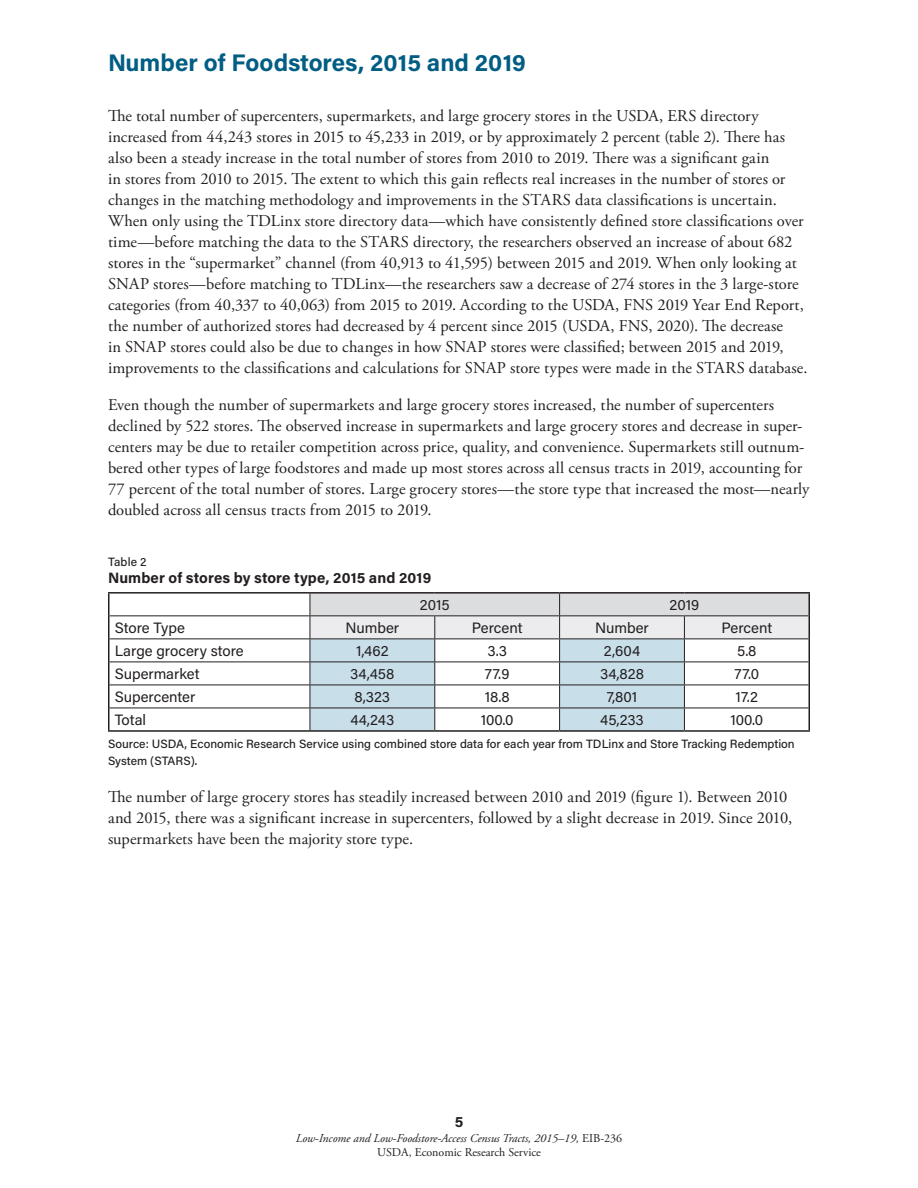
<style>
.page{position:relative;width:918px;height:1188px;background:#fff}
.page>*{position:absolute;margin:0;border:0;box-sizing:border-box;transform-origin:0 0}
.H1_-_Add_Chapters{font:700 24px "Acumin Pro";color:#005d83}
.P_-_Body_Text{font:16.5px/21px "Adobe Garamond Pro";letter-spacing:.005em;color:#231f20}
.t1{font:15px "Acumin Pro";color:#231f20}
.P_-_Table___Figure_T{font:700 15px "Acumin Pro";letter-spacing:.01em;color:#231f20}
.P_-_Body_Text-2{font:500 12px/16.5px "Acumin Pro";color:#231f20}
.t2{font:italic 12px/14.4px "Adobe Garamond Pro";color:#231f20;text-align:center}
.P_-_Table___Figure_T-2{font:500 12px "Acumin Pro";letter-spacing:.01em;color:#231f20}
.s1{font-style:normal}
</style>
<div class="page">
<hr style="left:108px;top:592px;width:202px;height:2px;background:#231f20">
<hr style="left:108px;top:594px;width:2px;height:22px;background:#231f20">
<hr style="left:310px;top:592px;width:125px;height:2px;background:#231f20">
<hr style="left:435px;top:592px;width:125px;height:2px;background:#231f20">
<hr style="left:560px;top:592px;width:124px;height:2px;background:#231f20">
<hr style="left:684px;top:592px;width:126px;height:2px;background:#231f20">
<hr style="left:808px;top:594px;width:2px;height:22px;background:#231f20">
<hr style="left:108px;top:616px;width:2px;height:23px;background:#231f20">
<hr style="left:808px;top:616px;width:2px;height:23px;background:#231f20">
<hr style="left:108px;top:639px;width:2px;height:23px;background:#231f20">
<hr style="left:808px;top:639px;width:2px;height:23px;background:#231f20">
<hr style="left:108px;top:662px;width:2px;height:23px;background:#231f20">
<hr style="left:808px;top:662px;width:2px;height:23px;background:#231f20">
<hr style="left:108px;top:685px;width:2px;height:23px;background:#231f20">
<hr style="left:808px;top:685px;width:2px;height:23px;background:#231f20">
<hr style="left:108px;top:708px;width:2px;height:22px;background:#231f20">
<hr style="left:808px;top:708px;width:2px;height:22px;background:#231f20">
<hr style="left:108px;top:730px;width:202px;height:2px;background:#231f20">
<hr style="left:310px;top:730px;width:125px;height:2px;background:#231f20">
<hr style="left:435px;top:730px;width:125px;height:2px;background:#231f20">
<hr style="left:560px;top:730px;width:124px;height:2px;background:#231f20">
<hr style="left:684px;top:730px;width:126px;height:2px;background:#231f20">
<hr style="left:110px;top:615px;width:200px;height:1px;background:#231f20">
<hr style="left:110px;top:638px;width:200px;height:1px;background:#231f20">
<hr style="left:110px;top:662px;width:200px;height:1px;background:#231f20">
<hr style="left:110px;top:685px;width:200px;height:1px;background:#231f20">
<hr style="left:110px;top:708px;width:200px;height:1px;background:#231f20">
<svg style="left:310px;top:593px;width:499px;height:138px"></svg>
<h1 class="H1_-_Add_Chapters" style="left:108px;top:46px;width:420px">Number of Foodstores, 2015 and 2019</h1>
<p class="P_-_Body_Text" style="left:108px;top:106px;width:701px">The total number of supercenters, supermarkets, and large grocery stores in the USDA, ERS directory increased from 44,243 stores in 2015 to 45,233 in 2019, or by approximately 2 percent (table 2). There has also been a steady increase in the total number of stores from 2010 to 2019. There was a significant gain<br>in stores from 2010 to 2015. The extent to which this gain reflects real increases in the number of stores or changes in the matching methodology and improvements in the STARS data classifications is uncertain.<br>When only using the TDLinx store directory data—which have consistently defined store classifications over time—before matching the data to the STARS directory, the researchers observed an increase of about 682 stores in the “supermarket” channel (from 40,913 to 41,595) between 2015 and 2019. When only looking at SNAP stores—before matching to TDLinx—the researchers saw a decrease of 274 stores in the 3 large-store categories (from 40,337 to 40,063) from 2015 to 2019. According to the USDA, FNS 2019 Year End Report, the number of authorized stores had decreased by 4 percent since 2015 (USDA, FNS, 2020). The decrease<br>in SNAP stores could also be due to changes in how SNAP stores were classified; between 2015 and 2019, improvements to the classifications and calculations for SNAP store types were made in the STARS database.</p>
<p class="P_-_Body_Text" style="left:108px;top:395px;width:703px">Even though the number of supermarkets and large grocery stores increased, the number of supercenters declined by 522 stores. The observed increase in supermarkets and large grocery stores and decrease in super&shy;centers may be due to retailer competition across price, quality, and convenience. Supermarkets still outnum&shy;bered other types of large foodstores and made up most stores across all census tracts in 2019, accounting for 77 percent of the total number of stores. Large grocery stores—the store type that increased the most—nearly doubled across all census tracts from 2015 to 2019.</p>
<h1 class="P_-_Table___Figure_T-2" style="left:108px;top:554px;width:40px">Table 2</h1>
<h1 class="P_-_Table___Figure_T" style="left:108px;top:567px;width:325px">Number of stores by store type, 2015 and 2019</h1>
<p class="t1" style="left:420px;top:594px;width:31px">2015</p>
<p class="t1" style="left:669px;top:594px;width:31px">2019</p>
<p class="t1" style="left:115px;top:617px;width:72px">Store Type</p>
<p class="t1" style="left:346px;top:617px;width:55px">Number</p>
<p class="t1" style="left:472px;top:617px;width:52px">Percent</p>
<p class="t1" style="left:595px;top:617px;width:55px">Number</p>
<p class="t1" style="left:721px;top:617px;width:52px">Percent</p>
<p class="t1" style="left:115px;top:640px;width:130px">Large grocery store</p>
<p class="t1" style="left:356px;top:640px;width:34px">1,462</p>
<p class="t1" style="left:487px;top:640px;width:21px">3.3</p>
<p class="t1" style="left:604px;top:640px;width:38px">2,604</p>
<p class="t1" style="left:737px;top:640px;width:21px">5.8</p>
<p class="t1" style="left:115px;top:663px;width:86px">Supermarket</p>
<p class="t1" style="left:350px;top:663px;width:46px">34,458</p>
<p class="t1" style="left:485px;top:663px;width:26px">77.9</p>
<p class="t1" style="left:600px;top:663px;width:46px">34,828</p>
<p class="t1" style="left:735px;top:663px;width:26px">77.0</p>
<p class="t1" style="left:115px;top:686px;width:82px">Supercenter</p>
<p class="t1" style="left:355px;top:686px;width:37px">8,323</p>
<p class="t1" style="left:485px;top:686px;width:26px">18.8</p>
<p class="t1" style="left:607px;top:686px;width:32px">7,801</p>
<p class="t1" style="left:736px;top:686px;width:24px">17.2</p>
<p class="t1" style="left:115px;top:709px;width:33px">Total</p>
<p class="t1" style="left:350px;top:709px;width:46px">44,243</p>
<p class="t1" style="left:481px;top:709px;width:34px">100.0</p>
<p class="t1" style="left:600px;top:709px;width:45px">45,233</p>
<p class="t1" style="left:730px;top:709px;width:34px">100.0</p>
<p class="P_-_Body_Text-2" style="left:108px;top:735px;width:688px">Source: USDA, Economic Research Service using combined store data for each year from TDLinx and Store Tracking Redemption<br>System (STARS).</p>
<p class="P_-_Body_Text" style="left:108px;top:787px;width:686px">The number of large grocery stores has steadily increased between 2010 and 2019 (figure 1). Between 2010 and 2015, there was a significant increase in supercenters, followed by a slight decrease in 2019. Since 2010, supermarkets have been the majority store type.</p>
<p class="P_-_Table___Figure_T" style="left:455px;top:1111px;width:10px">5</p>
<p class="t2" style="left:296px;top:1131px;width:328px">Low-Income and Low-Foodstore-Access Census Tracts, 2015–19, <span class="s1">EIB-236<br>USDA, Economic Research Service</span></p>
</div>
